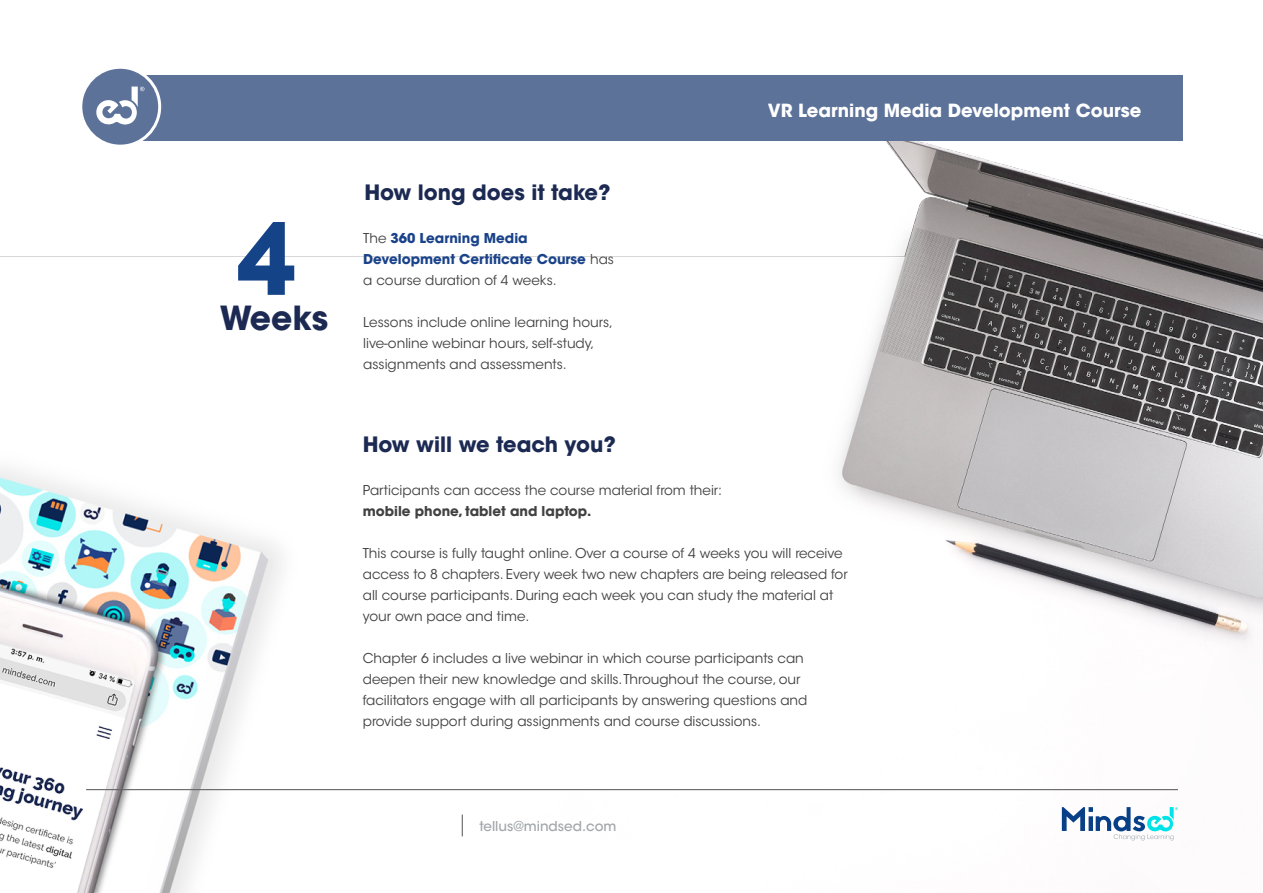
<style>
.page{position:relative;width:1263px;height:893px;background:#fff}
.page>*{position:absolute;margin:0;border:0;box-sizing:border-box;transform-origin:0 0}
.t1{font:700 33px "ITC Avant Garde Std";color:#1c2a53}
.t2{font:700 21px "ITC Avant Garde Std";color:#1c2a53}
.t3{font:700 18px "ITC Avant Garde Std";color:#fff}
.t4{font:13.5px/21px "ITC Avant Garde Std";color:#414141}
.t5{font:700 13.5px/21px "ITC Avant Garde Std";color:#1a428a}
.t6{font:700 13.5px "ITC Avant Garde Std";color:#414141}
.t7{font:500 13.5px "ITC Avant Garde Std";color:#a2a7ab}
.s1{font-weight:400;color:#414141}
</style>
<div class="page">
<img style="left:0;top:141px;width:1263px;height:752px">
<svg style="left:238px;top:222px;width:56px;height:73px"></svg>
<svg style="left:1062px;top:807px;width:116px;height:33px"></svg>
<div style="left:128px;top:75px;width:1055px;height:66px;background:#5c7299"></div>
<div style="left:81px;top:67px;width:79px;height:79px;background:#5c7299;border-radius:50%"></div>
<div style="left:79px;top:66px;width:82px;height:82px;border:3px solid #fff;border-radius:50%"></div>
<svg style="left:96px;top:87px;width:48px;height:38px"></svg>
<svg style="left:462px;top:814px;width:1px;height:22px"></svg>
<hr style="left:86px;top:789px;width:1092px;height:1px;background:#656564">
<h1 class="t1" style="left:220px;top:297px;width:110px">Weeks</h1>
<h2 class="t2" style="left:364px;top:178px;width:248px">How long does it take?</h2>
<p class="t5" style="left:363px;top:227px;width:252px"><span class="s1">The</span> 360 Learning Media<br>Development Certificate Course <span class="s1">has a course duration of 4 weeks.</span></p>
<p class="t4" style="left:363px;top:312px;width:251px">Lessons include online learning hours, live-online webinar hours, self-study, assignments and assessments.</p>
<h2 class="t2" style="left:363px;top:430px;width:254px">How will we teach you?</h2>
<h3 class="t3" style="left:768px;top:98px;width:375px">VR Learning Media Development Course</h3>
<p class="t4" style="left:363px;top:480px;width:361px">Participants can access the course material from their:</p>
<p class="t6" style="left:363px;top:502px;width:230px">mobile phone, tablet and laptop.</p>
<p class="t4" style="left:363px;top:543px;width:486px">This course is fully taught online. Over a course of 4 weeks you will receive access to 8 chapters. Every week two new chapters are being released for all course participants. During each week you can study the material at your own pace and time.</p>
<p class="t4" style="left:363px;top:648px;width:446px">Chapter 6 includes a live webinar in which course participants can deepen their new knowledge and skills. Throughout the course, our facilitators engage with all participants by answering questions and provide support during assignments and course discussions.</p>
<p class="t7" style="left:479px;top:818px;width:139px">tellus@mindsed.com</p>
</div>
